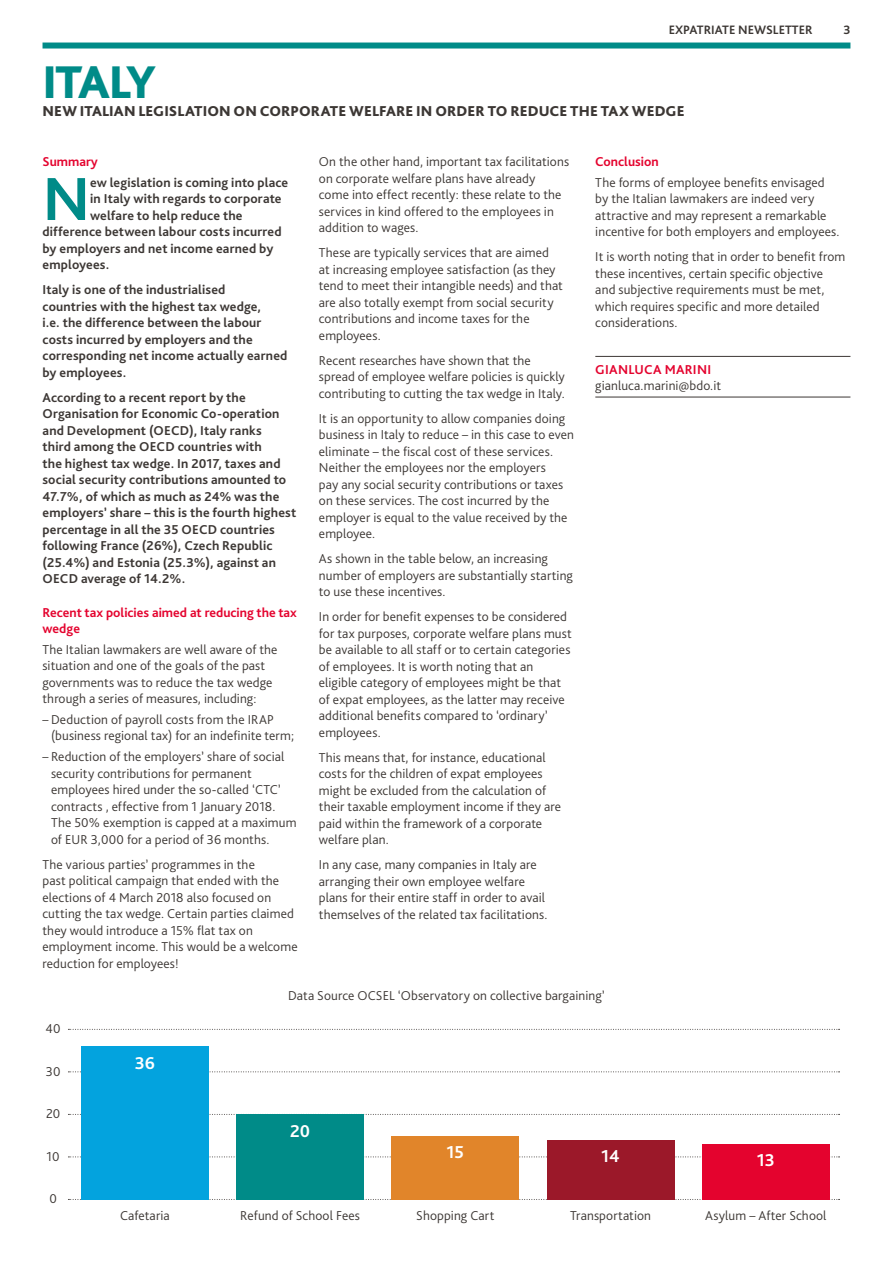
<style>
.page{position:relative;width:893px;height:1263px;background:#fff}
.page>*{position:absolute;margin:0;border:0;box-sizing:border-box;transform-origin:0 0}
.t1{font:700 63.6px "Bliss Pro";color:#008b88}
.t2{font:800 48px "Bliss Pro";letter-spacing:-.065em;color:#008b88}
.t3{font:700 18px "Bliss Pro";color:#fff}
.t4{font:800 15px "Bliss Pro";letter-spacing:.005em;color:#3c3734}
.t5{font:300 13.5px/16.5px "Bliss Pro";letter-spacing:.01em;color:#3c3734}
.t6{font:700 13.5px/16.5px "Bliss Pro";letter-spacing:.01em;color:#3c3734}
.t7{font:700 13.5px/16.2px "Bliss Pro";color:#e4032e}
.t8{font:700 13.5px "Bliss Pro";letter-spacing:.02em;color:#e4032e}
.t9{font:700 12.75px "Bliss Pro";color:#3c3734}
</style>
<div class="page">
<div style="left:43px;top:43px;width:807px;height:6px;background:#008b88"></div>
<hr style="left:595px;top:356px;width:255px;height:1px;background:#3c3734">
<hr style="left:595px;top:397px;width:255px;height:1px;background:#3c3734">
<svg style="left:68px;top:1199px;width:772px;height:1px"></svg>
<svg style="left:68px;top:1156px;width:772px;height:1px"></svg>
<svg style="left:68px;top:1114px;width:772px;height:1px"></svg>
<svg style="left:68px;top:1071px;width:772px;height:1px"></svg>
<div style="left:702px;top:1144px;width:128px;height:55px;background:#e4032e"></div>
<div style="left:547px;top:1140px;width:127px;height:59px;background:#9b1829"></div>
<div style="left:392px;top:1136px;width:127px;height:63px;background:#e1852a"></div>
<div style="left:236px;top:1114px;width:128px;height:85px;background:#008b88"></div>
<div style="left:81px;top:1047px;width:128px;height:153px;background:#03a3de"></div>
<svg style="left:68px;top:1029px;width:772px;height:1px"></svg>
<p class="t9" style="left:669px;top:22px;width:145px">EXPATRIATE NEWSLETTER</p>
<p class="t9" style="left:843px;top:22px;width:9px">3</p>
<h2 class="t2" style="left:43px;top:52px;width:115px">ITALY</h2>
<p class="t4" style="left:43px;top:102px;width:644px">NEW ITALIAN LEGISLATION ON CORPORATE WELFARE IN ORDER TO REDUCE THE TAX WEDGE</p>
<p class="t7" style="left:43px;top:153px;width:57px">Summary</p>
<h1 class="t1" style="left:43px;top:159px;width:49px">N</h1>
<p class="t6" style="left:90px;top:174px;width:200px">ew legislation is coming into place</p>
<p class="t6" style="left:90px;top:190px;width:193px">in Italy with regards to corporate</p>
<p class="t6" style="left:90px;top:207px;width:154px">welfare to help reduce the</p>
<p class="t6" style="left:43px;top:223px;width:241px">difference between labour costs incurred</p>
<p class="t6" style="left:43px;top:240px;width:232px">by employers and net income earned by</p>
<p class="t6" style="left:43px;top:256px;width:68px">employees.</p>
<p class="t6" style="left:43px;top:281px;width:246px">Italy is one of the industrialised<br>countries with the highest tax wedge,<br>i.e. the difference between the labour costs incurred by employers and the corresponding net income actually earned by employees.</p>
<p class="t6" style="left:43px;top:389px;width:255px">According to a recent report by the Organisation for Economic Co-operation and Development (OECD), Italy ranks<br>third among the OECD countries with<br>the highest tax wedge. In 2017, taxes and social security contributions amounted to 47.7%, of which as much as 24% was the employers’ share – this is the fourth highest percentage in all the 35 OECD countries following France (26%), Czech Republic (25.4%) and Estonia (25.3%), against an OECD average of 14.2%.</p>
<p class="t7" style="left:43px;top:604px;width:256px">Recent tax policies aimed at reducing the tax wedge</p>
<p class="t5" style="left:43px;top:641px;width:236px">The Italian lawmakers are well aware of the situation and one of the goals of the past governments was to reduce the tax wedge through a series of measures, including:</p>
<p class="t5" style="left:51px;top:711px;width:245px;text-indent:-9px">– Deduction of payroll costs from the IRAP (business regional tax) for an indefinite term;</p>
<p class="t5" style="left:51px;top:748px;width:247px;text-indent:-9px">– Reduction of the employers’ share of social security contributions for permanent employees hired under the so-called ‘CTC’ contracts , effective from 1 January 2018.<br>The 50% exemption is capped at a maximum of EUR 3,000 for a period of 36 months.</p>
<p class="t5" style="left:43px;top:855px;width:257px">The various parties’ programmes in the<br>past political campaign that ended with the elections of 4 March 2018 also focused on cutting the tax wedge. Certain parties claimed they would introduce a 15% flat tax on employment income. This would be a welcome reduction for employees!</p>
<p class="t5" style="left:319px;top:153px;width:252px">On the other hand, important tax facilitations on corporate welfare plans have already<br>come into effect recently: these relate to the services in kind offered to the employees in addition to wages.</p>
<p class="t5" style="left:319px;top:244px;width:246px">These are typically services that are aimed at increasing employee satisfaction (as they tend to meet their intangible needs) and that are also totally exempt from social security contributions and income taxes for the employees.</p>
<p class="t5" style="left:319px;top:352px;width:247px">Recent researches have shown that the spread of employee welfare policies is quickly contributing to cutting the tax wedge in Italy.</p>
<p class="t5" style="left:319px;top:410px;width:257px">It is an opportunity to allow companies doing business in Italy to reduce – in this case to even eliminate – the fiscal cost of these services.<br>Neither the employees nor the employers<br>pay any social security contributions or taxes on these services. The cost incurred by the employer is equal to the value received by the employee.</p>
<p class="t5" style="left:319px;top:550px;width:256px">As shown in the table below, an increasing number of employers are substantially starting to use these incentives.</p>
<p class="t5" style="left:319px;top:608px;width:254px">In order for benefit expenses to be considered for tax purposes, corporate welfare plans must be available to all staff or to certain categories of employees. It is worth noting that an eligible category of employees might be that of expat employees, as the latter may receive additional benefits compared to ‘ordinary’ employees.</p>
<p class="t5" style="left:319px;top:748px;width:244px">This means that, for instance, educational costs for the children of expat employees might be excluded from the calculation of their taxable employment income if they are paid within the framework of a corporate welfare plan.</p>
<p class="t5" style="left:319px;top:856px;width:230px">In any case, many companies in Italy are arranging their own employee welfare plans for their entire staff in order to avail themselves of the related tax facilitations.</p>
<p class="t7" style="left:595px;top:153px;width:65px">Conclusion</p>
<p class="t5" style="left:595px;top:174px;width:246px">The forms of employee benefits envisaged by the Italian lawmakers are indeed very attractive and may represent a remarkable incentive for both employers and employees.</p>
<p class="t5" style="left:595px;top:248px;width:252px">It is worth noting that in order to benefit from these incentives, certain specific objective and subjective requirements must be met, which requires specific and more detailed considerations.</p>
<p class="t8" style="left:595px;top:361px;width:117px">GIANLUCA MARINI</p>
<p class="t5" style="left:595px;top:377px;width:127px">gianluca.marini@bdo.it</p>
<p class="t5" style="left:46px;top:1020px;width:17px">40</p>
<p class="t5" style="left:46px;top:1063px;width:16px">30</p>
<p class="t5" style="left:46px;top:1105px;width:16px">20</p>
<p class="t5" style="left:47px;top:1148px;width:15px">10</p>
<p class="t5" style="left:49px;top:1190px;width:9px">0</p>
<h3 class="t3" style="left:135px;top:1052px;width:22px">36</h3>
<p class="t5" style="left:120px;top:1207px;width:51px">Cafetaria</p>
<p class="t5" style="left:288px;top:987px;width:318px">Data Source OCSEL ‘Observatory on collective bargaining’</p>
<h3 class="t3" style="left:290px;top:1119px;width:21px">20</h3>
<p class="t5" style="left:240px;top:1207px;width:121px">Refund of School Fees</p>
<h3 class="t3" style="left:447px;top:1141px;width:19px">15</h3>
<p class="t5" style="left:416px;top:1207px;width:80px">Shopping Cart</p>
<h3 class="t3" style="left:601px;top:1145px;width:20px">14</h3>
<p class="t5" style="left:570px;top:1207px;width:82px">Transportation</p>
<h3 class="t3" style="left:757px;top:1149px;width:20px">13</h3>
<p class="t5" style="left:705px;top:1207px;width:123px">Asylum – After School</p>
</div>
